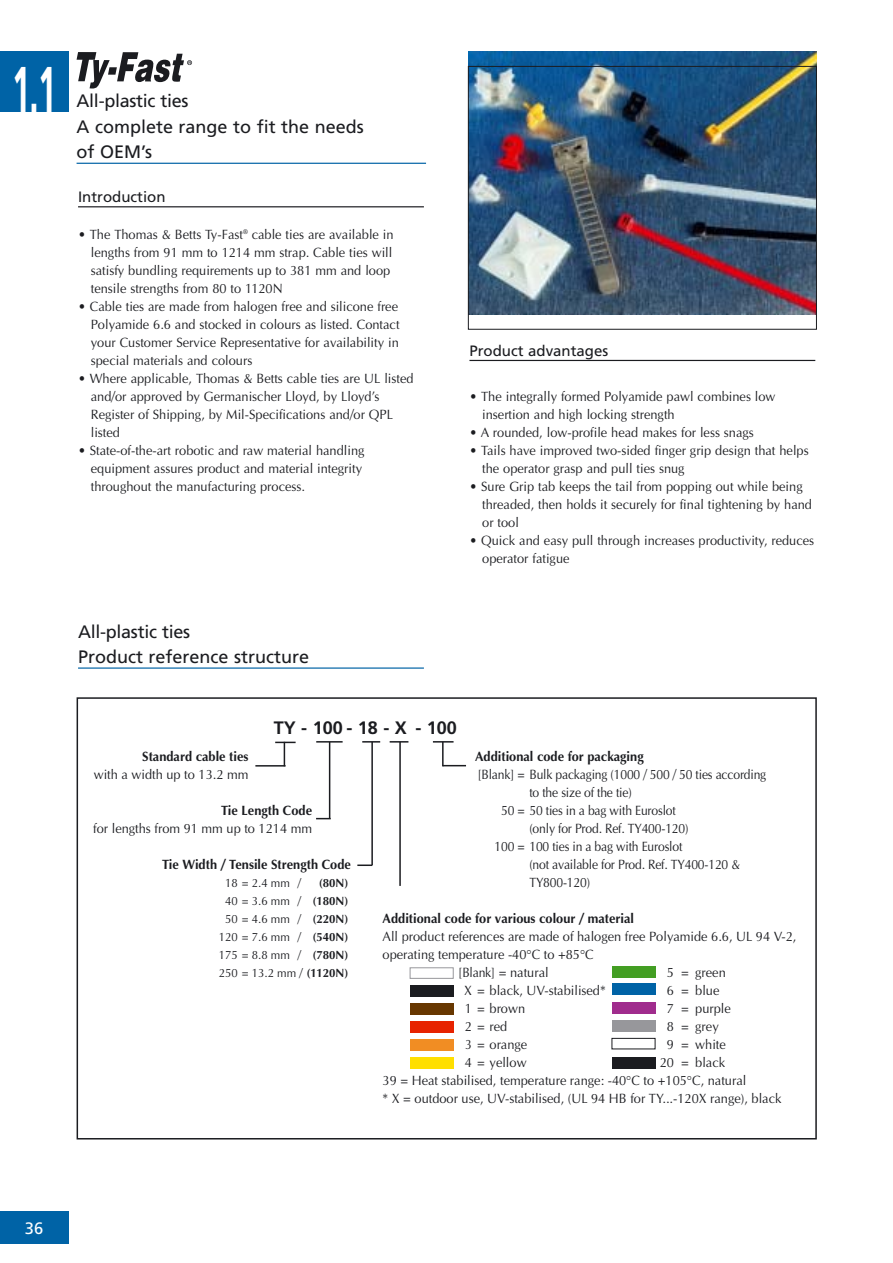
<style>
.page{position:relative;width:893px;height:1263px;background:#fff}
.page>*{position:absolute;margin:0;border:0;box-sizing:border-box;transform-origin:0 0}
.t1{font:700 66px "Frutiger";color:#fff;scale:.5 1}
.t2{font:18px/25.5px "Frutiger";color:#1b1c20}
.t3{font:700 18px "Frutiger";color:#1b1c20}
.t4{font:16.5px "Frutiger";color:#fff}
.t5{font:15px "Frutiger";color:#1b1c20}
.t6{font:13.5px/18px "Optima";color:#1b1c20;scale:.95 1}
.t7{font:13.5px "Optima";color:#1b1c20;scale:.9 1}
.t8{font:700 13.5px "Optima";color:#1b1c20;scale:.95 1}
.t9{font:12px/18px "Optima";color:#1b1c20;text-align:right;scale:.95 1}
.s1{font-weight:700}
</style>
<div class="page">
<div style="left:77px;top:697px;width:739px;height:443px;border:2px solid #1b1c20"></div>
<div style="left:0;top:51px;width:68px;height:60px;background:#0063a6"></div>
<div style="left:0;top:1212px;width:68px;height:32px;background:#0063a6"></div>
<hr style="left:77px;top:163px;width:349px;height:1px;background:#0063a6">
<svg style="left:77px;top:52px;width:115px;height:37px"></svg>
<img style="left:468px;top:51px;width:348px;height:263px">
<div style="left:468px;top:66px;width:348px;height:264px;border:1px solid #1b1c20"></div>
<hr style="left:78px;top:206px;width:346px;height:1px;background:#1b1c20">
<hr style="left:469px;top:360px;width:346px;height:1px;background:#1b1c20">
<hr style="left:78px;top:667px;width:346px;height:2px;background:#0063a6">
<svg style="left:362px;top:741px;width:18px;height:2px"></svg>
<svg style="left:389px;top:741px;width:19px;height:2px"></svg>
<hr style="left:433px;top:741px;width:20px;height:2px;background:#1b1c20">
<hr style="left:329px;top:742px;width:1px;height:77px;background:#1b1c20">
<hr style="left:399px;top:742px;width:2px;height:144px;background:#1b1c20">
<svg style="left:442px;top:742px;width:24px;height:24px"></svg>
<svg style="left:275px;top:742px;width:20px;height:24px"></svg>
<hr style="left:255px;top:765px;width:30px;height:2px;background:#1b1c20">
<hr style="left:316px;top:741px;width:26px;height:2px;background:#1b1c20">
<hr style="left:371px;top:742px;width:2px;height:123px;background:#1b1c20">
<svg style="left:316px;top:818px;width:15px;height:1px"></svg>
<div style="left:410px;top:968px;width:43px;height:11px;border:1px solid #97979b"></div>
<div style="left:409px;top:1004px;width:44px;height:11px;background:#673700"></div>
<div style="left:409px;top:1022px;width:44px;height:11px;background:#e72300"></div>
<div style="left:409px;top:1040px;width:44px;height:11px;background:#f18d23"></div>
<div style="left:409px;top:1057px;width:44px;height:11px;background:#ffdf00"></div>
<div style="left:611px;top:966px;width:44px;height:11px;background:#439e23"></div>
<div style="left:611px;top:983px;width:44px;height:11px;background:#0063a6"></div>
<div style="left:611px;top:1002px;width:44px;height:11px;background:#a02c8d"></div>
<div style="left:611px;top:1020px;width:44px;height:11px;background:#97979b"></div>
<div style="left:611px;top:1038px;width:44px;height:11px;border:1px solid #1b1c20"></div>
<svg style="left:357px;top:865px;width:15px;height:1px"></svg>
<div style="left:611px;top:1058px;width:44px;height:11px;background:#1b1c20"></div>
<div style="left:410px;top:986px;width:43px;height:11px;background:#1b1c20"></div>
<h1 class="t1" style="left:12px;top:63px;width:90px">1.1</h1>
<h2 class="t2" style="left:77px;top:90px;width:289px">All-plastic ties<br>A complete range to fit the needs of OEM’s</h2>
<p class="t5" style="left:78px;top:191px;width:89px">Introduction</p>
<p class="t6" style="left:91px;top:226px;width:320px;text-indent:-13px">• The Thomas &amp; Betts Ty-Fast<sup>®</sup> cable ties are available in lengths from 91 mm to 1214 mm strap. Cable ties will satisfy bundling requirements up to 381 mm and loop tensile strengths from 80 to 1120N</p>
<p class="t6" style="left:91px;top:298px;width:326px;text-align:justify;text-indent:-13px">• Cable ties are made from halogen free and silicone free Polyamide 6.6 and stocked in colours as listed. Contact your Customer Service Representative for availability in special materials and colours</p>
<p class="t6" style="left:91px;top:370px;width:341px;text-indent:-13px">• Where applicable, Thomas &amp; Betts cable ties are UL listed and/or approved by Germanischer Lloyd, by Lloyd’s Register of Shipping, by Mil-Specifications and/or QPL listed</p>
<p class="t6" style="left:91px;top:442px;width:290px;text-indent:-13px">• State-of-the-art robotic and raw material handling equipment assures product and material integrity throughout the manufacturing process.</p>
<p class="t5" style="left:469px;top:344px;width:140px">Product advantages</p>
<p class="t6" style="left:482px;top:388px;width:310px;text-indent:-13px">• The integrally formed Polyamide pawl combines low insertion and high locking strength</p>
<p class="t6" style="left:469px;top:424px;width:301px">• A rounded, low-profile head makes for less snags</p>
<p class="t6" style="left:482px;top:442px;width:345px;text-indent:-13px">• Tails have improved two-sided finger grip design that helps the operator grasp and pull ties snug</p>
<p class="t6" style="left:482px;top:478px;width:348px;text-indent:-13px">• Sure Grip tab keeps the tail from popping out while being threaded, then holds it securely for final tightening by hand or tool</p>
<p class="t6" style="left:482px;top:532px;width:351px;text-indent:-13px">• Quick and easy pull through increases productivity, reduces operator fatigue</p>
<h2 class="t2" style="left:78px;top:620px;width:232px">All-plastic ties<br>Product reference structure</h2>
<h2 class="t3" style="left:274px;top:721px;width:185px">TY - 100 - 18 - X - 100</h2>
<p class="t8" style="left:142px;top:751px;width:113px">Standard cable ties</p>
<p class="t6" style="left:94px;top:766px;width:164px">with a width up to 13.2 mm</p>
<p class="t8" style="left:221px;top:805px;width:97px">Tie Length Code</p>
<p class="t6" style="left:93px;top:820px;width:232px">for lengths from 91 mm up to 1214 mm</p>
<p class="t8" style="left:162px;top:859px;width:200px">Tie Width / Tensile Strength Code</p>
<p class="t9" style="left:225px;top:875px;width:81px">18 = 2.4 mm /</p>
<p class="t9" style="left:219px;top:875px;width:138px"><span class="s1">(80N)<br></span>40 = 3.6 mm / <span class="s1">(180N)<br></span>50 = 4.6 mm / <span class="s1">(220N)<br></span>120 = 7.6 mm / <span class="s1">(540N)<br></span>175 = 8.8 mm / <span class="s1">(780N)<br></span>250 = 13.2 mm / <span class="s1">(1120N)</span></p>
<p class="t8" style="left:475px;top:751px;width:179px">Additional code for packaging</p>
<p class="t7" style="left:477px;top:769px;width:322px">[Blank] = Bulk packaging (1000 / 500 / 50 ties according</p>
<p class="t7" style="left:529px;top:787px;width:115px">to the size of the tie)</p>
<p class="t7" style="left:501px;top:805px;width:196px">50 = 50 ties in a bag with Euroslot</p>
<p class="t7" style="left:529px;top:823px;width:178px">(only for Prod. Ref. TY400-120)</p>
<p class="t7" style="left:494px;top:841px;width:210px">100 = 100 ties in a bag with Euroslot</p>
<p class="t7" style="left:529px;top:859px;width:236px">(not available for Prod. Ref. TY400-120 &amp;</p>
<p class="t7" style="left:529px;top:877px;width:69px">TY800-120)</p>
<p class="t8" style="left:382px;top:913px;width:266px">Additional code for various colour / material</p>
<p class="t6" style="left:382px;top:928px;width:437px">All product references are made of halogen free Polyamide 6.6, UL 94 V-2,</p>
<p class="t6" style="left:382px;top:946px;width:224px">operating temperature -40°C to +85°C</p>
<p class="t7" style="left:458px;top:967px;width:102px">[Blank] = natural</p>
<p class="t6" style="left:666px;top:964px;width:64px">5 = green</p>
<p class="t6" style="left:464px;top:982px;width:151px">X = black, UV-stabilised*</p>
<p class="t6" style="left:666px;top:982px;width:57px">6 = blue</p>
<p class="t6" style="left:464px;top:1000px;width:65px">1 = brown</p>
<p class="t6" style="left:666px;top:1000px;width:69px">7 = purple</p>
<p class="t6" style="left:464px;top:1018px;width:46px">2 = red</p>
<p class="t6" style="left:666px;top:1018px;width:56px">8 = grey</p>
<p class="t7" style="left:465px;top:1039px;width:71px">3 = orange</p>
<p class="t6" style="left:666px;top:1036px;width:64px">9 = white</p>
<p class="t6" style="left:464px;top:1054px;width:67px">4 = yellow</p>
<p class="t6" style="left:382px;top:1054px;width:421px;text-indent:277px">20 = black<br>39 = Heat stabilised, temperature range: -40°C to +105°C, natural<br>* X = outdoor use, UV-stabilised, (UL 94 HB for TY...-120X range), black</p>
<p class="t4" style="left:25px;top:1221px;width:20px">36</p>
</div>
